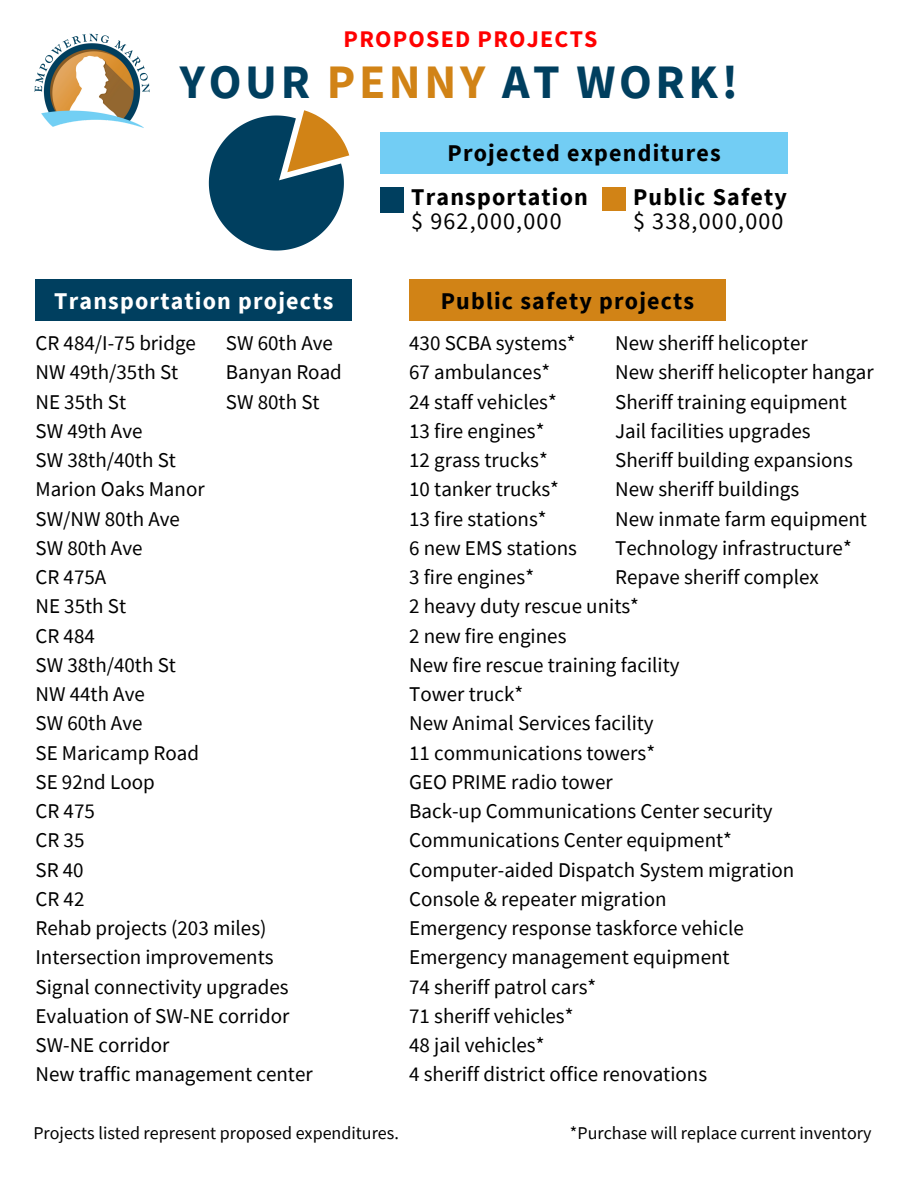
<style>
.page{position:relative;width:918px;height:1188px;background:#fff}
.page>*{position:absolute;margin:0;border:0;box-sizing:border-box;transform-origin:0 0}
.t1{font:700 48px "Source Sans Pro";letter-spacing:.075em;color:#003f5f}
.t2{font:700 24px/23.7px "Source Sans Pro";letter-spacing:.05em;color:#000}
.t3{font:700 24px "Source Sans Pro";letter-spacing:.05em;color:#fff}
.t4{font:700 24px "Source Sans Pro";letter-spacing:.05em;color:#f00}
.t5{font:21px/29.2px "Source Sans Pro";color:#000}
.t6{font:18px "Source Sans Pro";color:#000}
.s1{color:#d18316}
.s2{font-weight:400}
</style>
<div class="page">
<img style="left:34px;top:33px;width:116px;height:95px">
<svg style="left:209px;top:110px;width:140px;height:141px"></svg>
<div style="left:380px;top:132px;width:408px;height:42px;background:#72cdf4"></div>
<div style="left:380px;top:187px;width:23px;height:25px;background:#003f5f"></div>
<div style="left:602px;top:188px;width:23px;height:23px;background:#d18316"></div>
<div style="left:35px;top:280px;width:317px;height:41px;background:#003f5f"></div>
<div style="left:409px;top:280px;width:317px;height:41px;background:#d18316"></div>
<p class="t4" style="left:344px;top:24px;width:255px">PROPOSED PROJECTS</p>
<h2 class="t1" style="left:180px;top:51px;width:560px">YOUR <span class="s1">PENNY</span> AT WORK!</h2>
<h1 class="t2" style="left:448px;top:141px;width:275px">Projected expenditures</h1>
<p class="t2" style="left:411px;top:185px;width:178px">Transportation <span class="s2">$ 962,000,000</span></p>
<h2 class="t2" style="left:633px;top:185px;width:155px">Public Safety <span class="s2">$ 338,000,000</span></h2>
<h3 class="t3" style="left:54px;top:285px;width:281px">Transportation projects</h3>
<h3 class="t2" style="left:441px;top:288px;width:255px">Public safety projects</h3>
<h4 class="t5" style="left:615px;top:328px;width:260px">New sheriff helicopter<br>New sheriff helicopter hangar<br>Sheriff training equipment<br>Jail facilities upgrades<br>Sheriff building expansions<br>New sheriff buildings<br>New inmate farm equipment<br>Technology infrastructure*<br>Repave sheriff complex</h4>
<h4 class="t5" style="left:35px;top:328px;width:279px">CR 484/I-75 bridge<br>NW 49th/35th St<br>NE 35th St<br>SW 49th Ave<br>SW 38th/40th St<br>Marion Oaks Manor<br>SW/NW 80th Ave<br>SW 80th Ave<br>CR 475A<br>NE 35th St<br>CR 484<br>SW 38th/40th St<br>NW 44th Ave<br>SW 60th Ave<br>SE Maricamp Road<br>SE 92nd Loop<br>CR 475<br>CR 35<br>SR 40<br>CR 42<br>Rehab projects (203 miles)<br>Intersection improvements<br>Signal connectivity upgrades<br>Evaluation of SW-NE corridor<br>SW-NE corridor<br>New traffic management center</h4>
<h4 class="t5" style="left:226px;top:328px;width:118px">SW 60th Ave<br>Banyan Road<br>SW 80th St</h4>
<h2 class="t5" style="left:409px;top:328px;width:387px">430 SCBA systems*<br>67 ambulances*<br>24 staff vehicles*<br>13 fire engines*<br>12 grass trucks*<br>10 tanker trucks*<br>13 fire stations*<br>6 new EMS stations<br>3 fire engines*<br>2 heavy duty rescue units*<br>2 new fire engines<br>New fire rescue training facility<br>Tower truck*<br>New Animal Services facility<br>11 communications towers*<br>GEO PRIME radio tower<br>Back-up Communications Center security<br>Communications Center equipment*<br>Computer-aided Dispatch System migration<br>Console &amp; repeater migration<br>Emergency response taskforce vehicle<br>Emergency management equipment<br>74 sheriff patrol cars*<br>71 sheriff vehicles*<br>48 jail vehicles*<br>4 sheriff district office renovations</h2>
<h4 class="t6" style="left:33px;top:1121px;width:367px">Projects listed represent proposed expenditures.</h4>
<p class="t6" style="left:570px;top:1121px;width:303px">*Purchase will replace current inventory</p>
</div>
